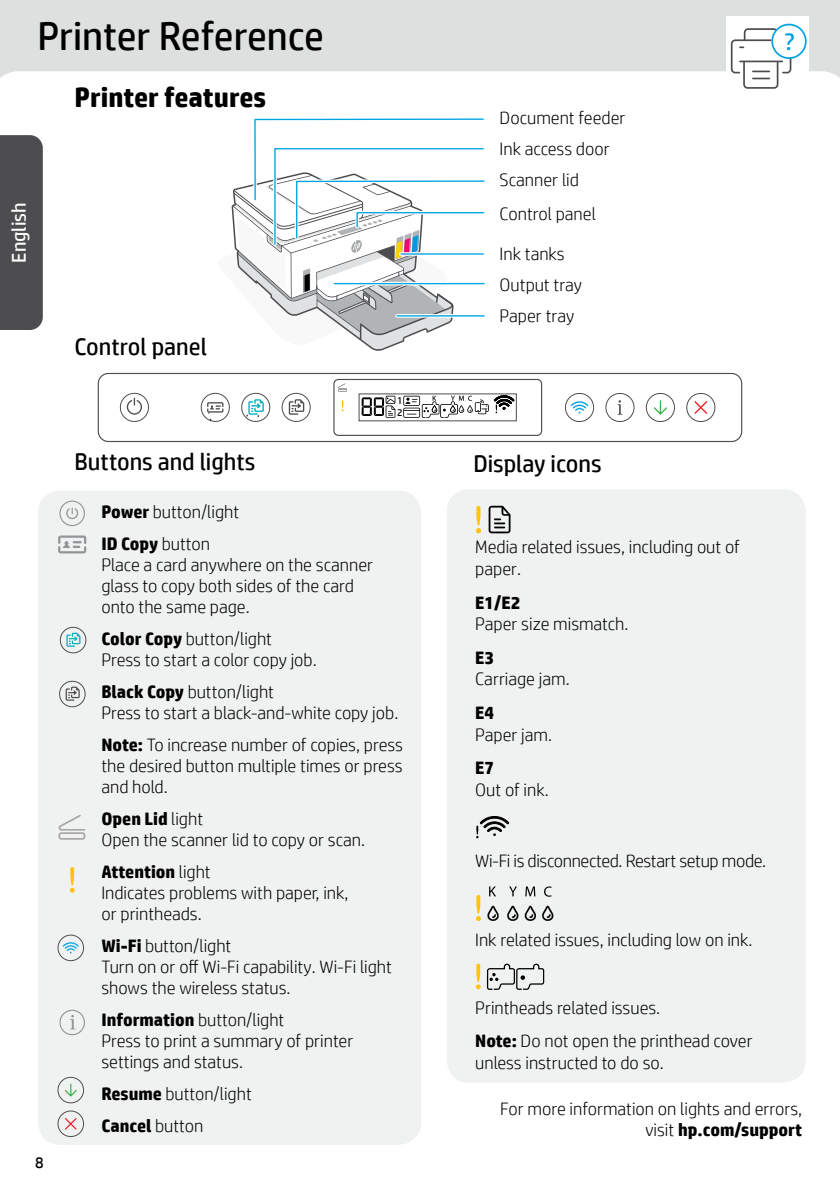
<style>
.page{position:relative;width:840px;height:1191px;background:#fff}
.page>*{position:absolute;margin:0;border:0;box-sizing:border-box;transform-origin:0 0}
.t1{font:40px "HP Simplified";color:#000}
.t2{font:700 28px "HP Simplified";color:#000}
.t3{font:24px "HP Simplified";color:#000}
.t4{font:20px "HP Simplified";color:#fff}
.t5{font:300 18px/21px "HP Simplified";color:#000}
.t6{font:300 18px "HP Simplified";letter-spacing:-.02em;color:#000}
.t7{font:700 18px "HP Simplified";color:#000}
.t8{font:16px "HP Simplified";color:#000}
.t9{font:10.2px "HP Simplified";color:#000}
.s1{font-weight:700}
</style>
<div class="page">
<div style="left:0;top:135px;width:43px;height:195px;background:#4d4d4f"></div>
<svg style="left:0;top:0;width:839px;height:78px;background:#e0e2e2"></svg>
<div style="left:725px;top:16px;width:83px;height:80px;background:#fff"></div>
<div style="left:771px;top:24px;width:35px;height:35px;border:2px solid #00a4e3;border-radius:50%"></div>
<svg style="left:730px;top:27px;width:63px;height:62px"></svg>
<div style="left:38px;top:490px;width:383px;height:654px;background:#f0f1f1;border-radius:23px"></div>
<svg style="left:59px;top:500px;width:26px;height:26px"></svg>
<svg style="left:58px;top:535px;width:28px;height:18px"></svg>
<svg style="left:60px;top:626px;width:27px;height:27px"></svg>
<svg style="left:59px;top:680px;width:27px;height:27px"></svg>
<svg style="left:58px;top:815px;width:27px;height:24px"></svg>
<svg style="left:70px;top:867px;width:5px;height:25px"></svg>
<svg style="left:57px;top:934px;width:27px;height:27px"></svg>
<svg style="left:59px;top:1009px;width:26px;height:26px"></svg>
<svg style="left:57px;top:1076px;width:27px;height:27px"></svg>
<svg style="left:57px;top:1110px;width:27px;height:27px"></svg>
<div style="left:446px;top:489px;width:359px;height:593px;background:#f0f1f1;border-radius:23px"></div>
<svg style="left:488px;top:506px;width:22px;height:27px"></svg>
<svg style="left:475px;top:506px;width:6px;height:27px"></svg>
<svg style="left:476px;top:816px;width:33px;height:22px"></svg>
<svg style="left:489px;top:886px;width:7px;height:10px"></svg>
<svg style="left:509px;top:886px;width:7px;height:10px"></svg>
<svg style="left:525px;top:886px;width:10px;height:10px"></svg>
<svg style="left:544px;top:886px;width:7px;height:10px"></svg>
<svg style="left:524px;top:905px;width:29px;height:16px"></svg>
<svg style="left:507px;top:905px;width:11px;height:16px"></svg>
<svg style="left:487px;top:905px;width:11px;height:16px"></svg>
<svg style="left:476px;top:895px;width:4px;height:26px"></svg>
<svg style="left:486px;top:963px;width:58px;height:26px"></svg>
<svg style="left:476px;top:963px;width:4px;height:26px"></svg>
<div style="left:333px;top:379px;width:209px;height:57px;border:1px solid #4d4d4f;border-radius:4px"></div>
<svg style="left:341px;top:400px;width:2px;height:11px"></svg>
<svg style="left:338px;top:383px;width:9px;height:8px"></svg>
<svg style="left:281px;top:392px;width:30px;height:30px"></svg>
<svg style="left:200px;top:392px;width:30px;height:30px"></svg>
<svg style="left:241px;top:392px;width:29px;height:30px"></svg>
<svg style="left:686px;top:393px;width:29px;height:29px"></svg>
<svg style="left:645px;top:393px;width:30px;height:29px"></svg>
<svg style="left:565px;top:393px;width:29px;height:29px"></svg>
<svg style="left:605px;top:393px;width:29px;height:29px"></svg>
<svg style="left:119px;top:392px;width:30px;height:30px"></svg>
<svg style="left:361px;top:396px;width:34px;height:22px"></svg>
<svg style="left:403px;top:396px;width:85px;height:22px"></svg>
<svg style="left:494px;top:395px;width:20px;height:18px"></svg>
<div style="left:98px;top:373px;width:643px;height:69px;border:1px solid #4d4d4f;border-radius:10px"></div>
<svg style="left:231px;top:118px;width:254px;height:233px"></svg>
<hr style="left:400px;top:252px;width:96px;height:4px;background:#fff">
<hr style="left:400px;top:253px;width:83px;height:2px;background:#00a4e3">
<svg style="left:397px;top:314px;width:88px;height:4px"></svg>
<hr style="left:397px;top:315px;width:87px;height:1px;background:#00a4e3">
<h1 class="t1" style="left:37px;top:10px;width:288px">Printer Reference</h1>
<h2 class="t2" style="left:75px;top:79px;width:193px">Printer features</h2>
<p class="t4" style="left:6px;top:263px;width:62px;rotate:-90deg">English</p>
<p class="t8" style="left:35px;top:1151px;width:10px">8</p>
<h3 class="t3" style="left:75px;top:330px;width:134px">Control panel</h3>
<p class="t9" style="left:397px;top:394px;width:7px">1</p>
<p class="t9" style="left:397px;top:406px;width:7px">2</p>
<h3 class="t3" style="left:75px;top:446px;width:182px">Buttons and lights</h3>
<p class="t5" style="left:101px;top:495px;width:139px;line-height:32px"><span class="s1">Power</span> button/light<br><span class="s1">ID Copy</span> button</p>
<p class="t5" style="left:101px;top:553px;width:273px">Place a card anywhere on the scanner glass to copy both sides of the card onto the same page.</p>
<p class="t5" style="left:101px;top:627px;width:217px"><span class="s1">Color Copy</span> button/light<br>Press to start a color copy job.</p>
<p class="t5" style="left:101px;top:680px;width:298px"><span class="s1">Black Copy</span> button/light<br>Press to start a black-and-white copy job.</p>
<p class="t5" style="left:101px;top:733px;width:303px;text-align:justify"><span class="s1">Note:</span> To increase number of copies, press the desired button multiple times or press and hold.</p>
<p class="t5" style="left:101px;top:808px;width:265px"><span class="s1">Open Lid</span> light<br>Open the scanner lid to copy or scan.</p>
<p class="t5" style="left:101px;top:861px;width:248px"><span class="s1">Attention</span> light<br>Indicates problems with paper, ink, or printheads.</p>
<p class="t5" style="left:101px;top:935px;width:292px"><span class="s1">Wi-Fi</span> button/light<br>Turn on or off Wi-Fi capability. Wi-Fi light shows the wireless status.</p>
<p class="t5" style="left:101px;top:1009px;width:253px"><span class="s1">Information</span> button/light<br>Press to print a summary of printer settings and status.</p>
<p class="t5" style="left:101px;top:1077px;width:152px;line-height:32px"><span class="s1">Resume</span> button/light<br><span class="s1">Cancel</span> button</p>
<p class="t5" style="left:499px;top:102px;width:127px;line-height:30.8px">Document feeder<br>Ink access door<br>Scanner lid</p>
<p class="t5" style="left:499px;top:202px;width:98px">Control panel</p>
<p class="t5" style="left:499px;top:237px;width:84px;line-height:31.4px">Ink tanks<br>Output tray<br>Paper tray</p>
<h3 class="t3" style="left:473px;top:448px;width:130px">Display icons</h3>
<p class="t5" style="left:475px;top:536px;width:266px;line-height:21.6px">Media related issues, including out of paper.</p>
<p class="t7" style="left:475px;top:590px;width:47px">E1/E2</p>
<p class="t5" style="left:475px;top:613px;width:155px">Paper size mismatch.</p>
<p class="t7" style="left:475px;top:646px;width:20px">E3</p>
<p class="t5" style="left:475px;top:668px;width:96px">Carriage jam.</p>
<p class="t7" style="left:475px;top:701px;width:20px">E4</p>
<p class="t5" style="left:475px;top:723px;width:78px">Paper jam.</p>
<p class="t7" style="left:475px;top:756px;width:20px">E7</p>
<p class="t5" style="left:475px;top:778px;width:75px">Out of ink.</p>
<p class="t6" style="left:475px;top:849px;width:292px">Wi-Fi is disconnected. Restart setup mode.</p>
<p class="t5" style="left:475px;top:929px;width:279px">Ink related issues, including low on ink.</p>
<p class="t5" style="left:475px;top:990px;width:279px;line-height:33.6px">Printheads related issues.<br><span class="s1">Note:</span> Do not open the printhead cover</p>
<p class="t5" style="left:475px;top:1051px;width:190px">unless instructed to do so.</p>
<p class="t5" style="left:500px;top:1097px;width:303px;line-height:21.6px;text-align:right">For more information on lights and errors, visit <span class="s1">hp.com/support</span></p>
</div>
